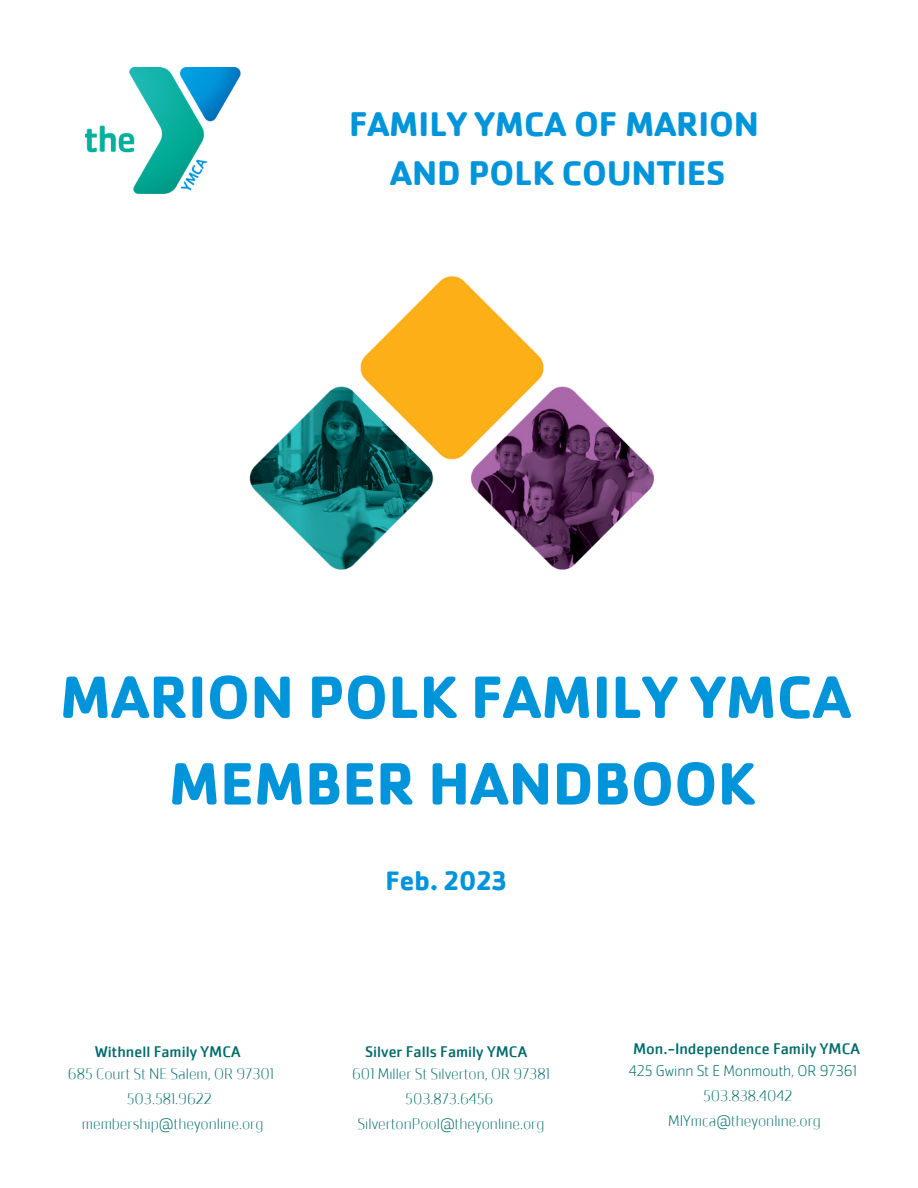
<style>
.page{position:relative;width:918px;height:1188px;background:#fff}
.page>*{position:absolute;margin:0;border:0;box-sizing:border-box;transform-origin:0 0}
.t1{font:700 61.95px/86.7px "Cachet W05";color:#0095da;text-align:center}
.t2{font:700 35.4px/49.3px "Cachet W05";color:#0095da;text-align:center}
.t3{font:700 27.45px "Cachet W05";color:#0095da}
.t4{font:200 16.05px/24.8px "Cachet W05";color:#006b6b;text-align:center}
.t5{font:16.05px "Cachet W05";color:#006b6b}
.t6{font:200 16.05px "Cachet Pro";color:#006b6b}
</style>
<div class="page">
<img style="left:85px;top:68px;width:156px;height:126px">
<img style="left:249px;top:276px;width:406px;height:294px">
<h2 class="t2" style="left:349px;top:99px;width:412px">FAMILY YMCA OF MARION<br>AND POLK COUNTIES</h2>
<h1 class="t1" style="left:60px;top:654px;width:793px">MARION POLK FAMILY YMCA<br>MEMBER HANDBOOK</h1>
<p class="t5" style="left:95px;top:1042px;width:147px">Withnell Family YMCA</p>
<p class="t4" style="left:68px;top:1062px;width:208px">685 Court St NE Salem, OR 97301<br>503.581.9622 membership@theyonline.org</p>
<h3 class="t3" style="left:386px;top:863px;width:123px">Feb. 2023</h3>
<p class="t5" style="left:365px;top:1042px;width:164px">Silver Falls Family YMCA</p>
<p class="t4" style="left:352px;top:1062px;width:199px">601 Miller St Silverton, OR 97381<br>503.873.6456<br>SilvertonPool@theyonline.org</p>
<p class="t5" style="left:633px;top:1039px;width:228px">Mon.-Independence Family YMCA</p>
<p class="t6" style="left:629px;top:1062px;width:230px">425 Gwinn St E Monmouth, OR 97361</p>
<p class="t4" style="left:668px;top:1084px;width:154px">503.838.4042<br>MIYmca@theyonline.org</p>
</div>
